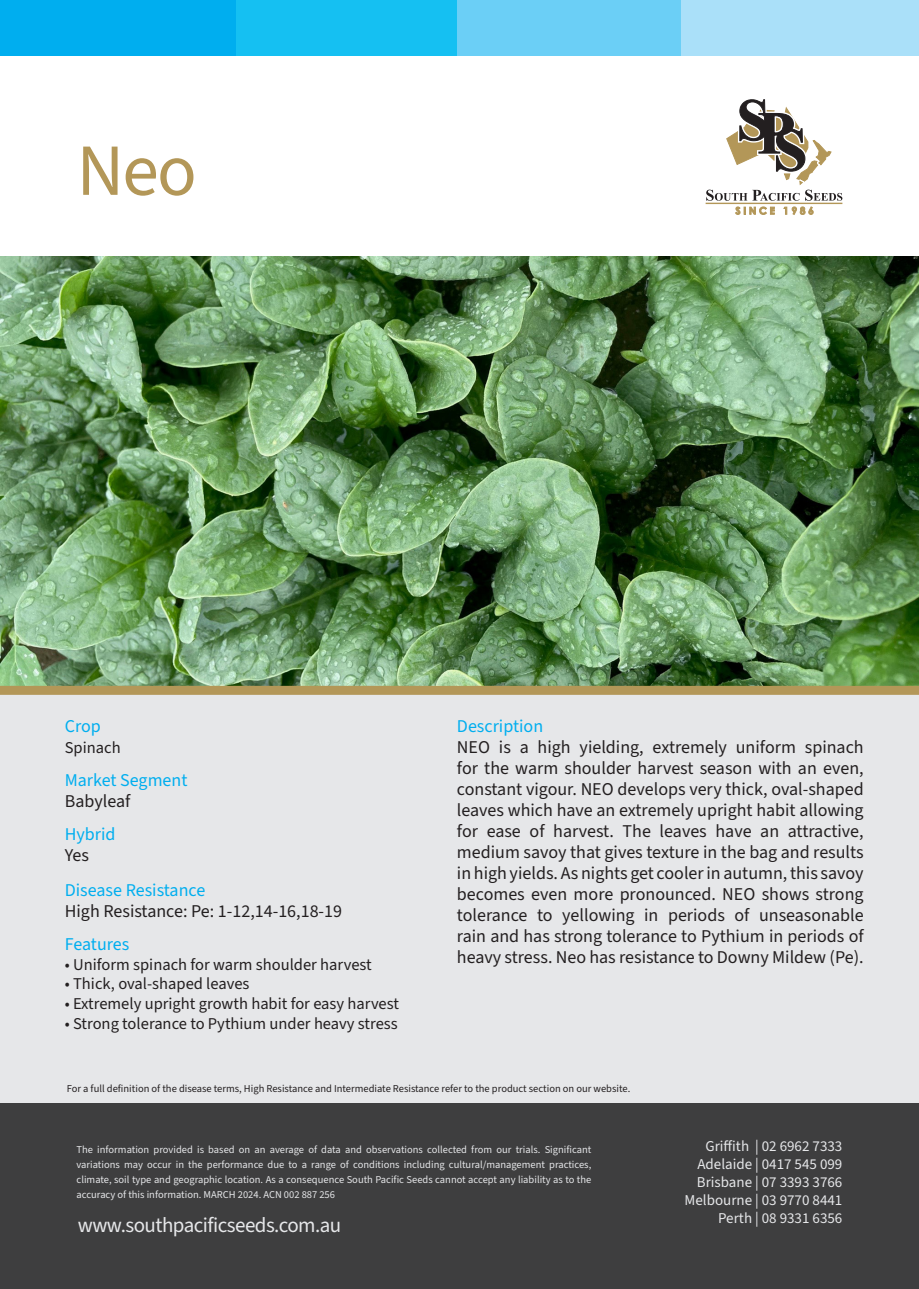
<style>
.page{position:relative;width:919px;height:1289px;background:#fff}
.page>*{position:absolute;margin:0;border:0;box-sizing:border-box;transform-origin:0 0}
.t1{font:73.5px "Source Sans 3";color:#b39758}
.t2{font:21px "Source Sans 3";letter-spacing:-.025em;color:#e6e7e9}
.t3{font:18px/21px "Source Sans 3";color:#231f20;text-align:justify}
.t4{font:18px "Source Sans 3";color:#00aeef}
.t5{font:16.5px "Source Sans 3";color:#231f20}
.t6{font:15px "Source Sans 3";color:#e6e7e9}
.t7{font:10.5px/15px "Source Sans 3";color:#e6e7e9;text-align:justify}
.t8{font:10.5px "Source Sans 3";color:#231f20}
</style>
<div class="page">
<img style="left:0;top:256px;width:918px;height:430px">
<div style="left:0;top:690px;width:918px;height:413px;background:#e6e7e9"></div>
<div style="left:0;top:1103px;width:918px;height:185px;background:#3e3e3f"></div>
<div style="left:0;top:0;width:236px;height:55px;background:#00aeef"></div>
<div style="left:236px;top:0;width:224px;height:55px;background:#15c0f2"></div>
<div style="left:457px;top:0;width:224px;height:55px;background:#6bcff6"></div>
<div style="left:681px;top:0;width:237px;height:55px;background:#aae0f9"></div>
<hr style="left:705px;top:203px;width:137px;height:1px;background:#b39758">
<svg style="left:735px;top:207px;width:39px;height:7px"></svg>
<svg style="left:792px;top:207px;width:21px;height:7px"></svg>
<svg style="left:706px;top:99px;width:136px;height:102px"></svg>
<div style="left:0;top:686px;width:918px;height:9px;background:#b39758"></div>
<p class="t1" style="left:77px;top:121px;width:122px">Neo</p>
<p class="t4" style="left:65px;top:714px;width:38px">Crop</p>
<p class="t5" style="left:65px;top:736px;width:57px">Spinach</p>
<p class="t4" style="left:65px;top:768px;width:124px">Market Segment</p>
<p class="t3" style="left:65px;top:791px;width:67px">Babyleaf</p>
<p class="t4" style="left:65px;top:822px;width:52px">Hybrid</p>
<p class="t3" style="left:65px;top:845px;width:26px">Yes</p>
<p class="t4" style="left:65px;top:877px;width:142px">Disease Resistance</p>
<p class="t3" style="left:65px;top:900px;width:279px">High Resistance: Pe: 1-12,14-16,18-19</p>
<p class="t4" style="left:65px;top:931px;width:66px">Features</p>
<p class="t5" style="left:65px;top:953px;width:308px">• Uniform spinach for warm shoulder harvest</p>
<p class="t5" style="left:65px;top:972px;width:186px">• Thick, oval-shaped leaves</p>
<p class="t5" style="left:65px;top:992px;width:335px">• Extremely upright growth habit for easy harvest</p>
<p class="t5" style="left:65px;top:1012px;width:334px">• Strong tolerance to Pythium under heavy stress</p>
<p class="t4" style="left:457px;top:714px;width:88px">Description</p>
<p class="t3" style="left:457px;top:737px;width:408px">NEO is a high yielding, extremely uniform spinach for the warm shoulder harvest season with an even, constant vigour. NEO develops very thick, oval-shaped leaves which have an extremely upright habit allowing for ease of harvest. The leaves have an attractive, medium savoy that gives texture in the bag and results in high yields. As nights get cooler in autumn, this savoy becomes even more pronounced. NEO shows strong tolerance to yellowing in periods of unseasonable rain and has strong tolerance to Pythium in periods of heavy stress. Neo has resistance to Downy Mildew (Pe).</p>
<p class="t8" style="left:67px;top:1081px;width:565px">For a full definition of the disease terms, High Resistance and Intermediate Resistance refer to the product section on our website.</p>
<p class="t7" style="left:77px;top:1142px;width:516px">The information provided is based on an average of data and observations collected from our trials. Significant variations may occur in the performance due to a range of conditions including cultural/management practices, climate, soil type and geographic location. As a consequence South Pacific Seeds cannot accept any liability as to the accuracy of this information. MARCH 2024. ACN 002 887 256</p>
<p class="t2" style="left:78px;top:1211px;width:265px">www.southpacificseeds.com.au</p>
<p class="t6" style="left:705px;top:1136px;width:138px">Griffith | 02 6962 7333</p>
<p class="t6" style="left:697px;top:1154px;width:146px">Adelaide | 0417 545 099</p>
<p class="t6" style="left:696px;top:1172px;width:147px">Brisbane | 07 3393 3766</p>
<p class="t6" style="left:684px;top:1190px;width:159px">Melbourne | 03 9770 8441</p>
<p class="t6" style="left:718px;top:1208px;width:126px">Perth | 08 9331 6356</p>
</div>
